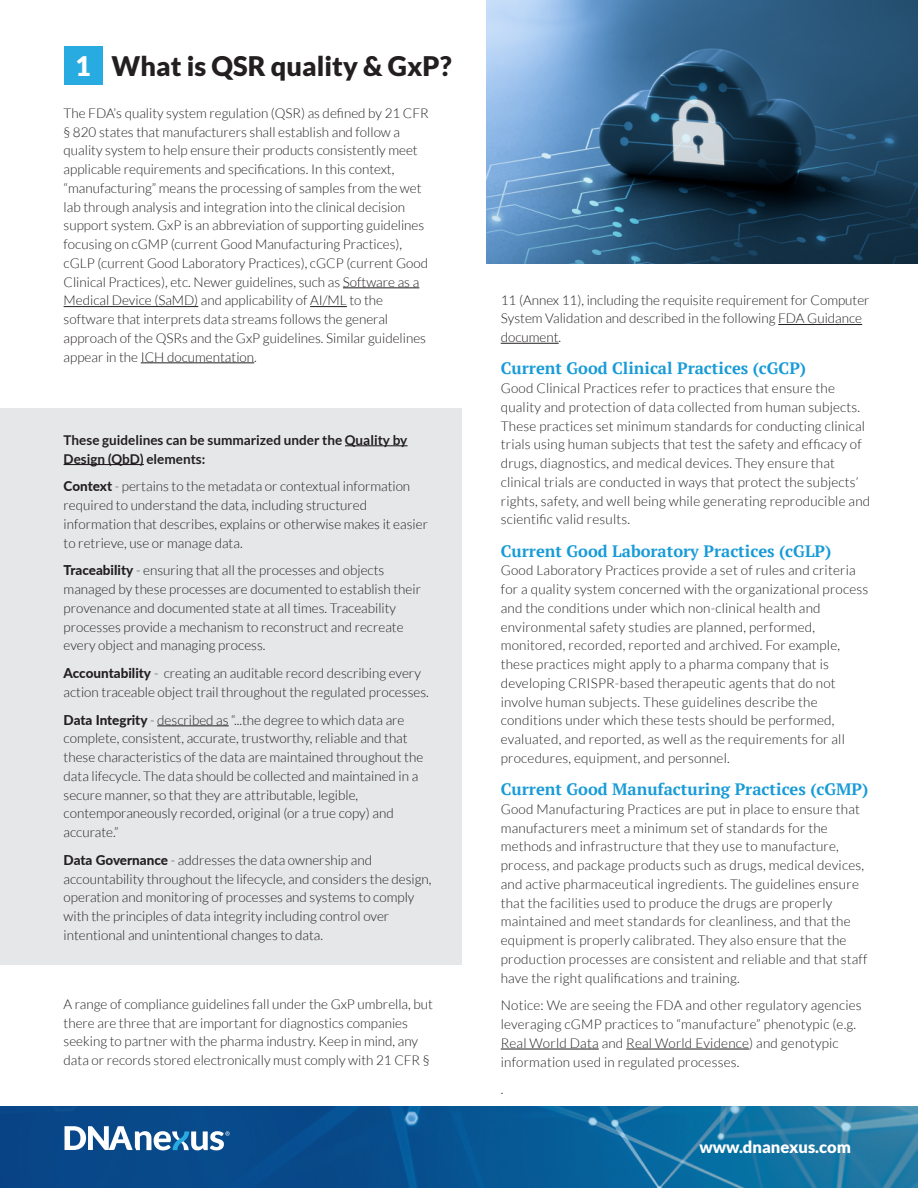
<style>
.page{position:relative;width:918px;height:1188px;background:#fff}
.page>*{position:absolute;margin:0;border:0;box-sizing:border-box;transform-origin:0 0}
.t1{font:900 27px "Lato";color:#231f20}
.t2{font:700 16.5px "PT Serif";color:#189bd7}
.t3{font:900 16.5px "Lato";color:#fff}
.t4{font:300 13.5px/18.8px "Lato";color:#231f20}
.t5{font:700 13.5px/18.8px "Lato";color:#231f20}
.s1{color:#fff}
.s2{font-weight:800}
</style>
<div class="page">
<div style="left:0;top:409px;width:461px;height:556px;background:#e6e7e9"></div>
<img style="left:486px;top:0;width:432px;height:264px">
<hr style="left:343px;top:288px;width:76px;height:1px;background:#231f20">
<hr style="left:64px;top:306px;width:134px;height:1px;background:#231f20">
<hr style="left:310px;top:306px;width:37px;height:1px;background:#231f20">
<hr style="left:141px;top:363px;width:113px;height:1px;background:#231f20">
<hr style="left:345px;top:445px;width:63px;height:1px;background:#231f20">
<hr style="left:64px;top:464px;width:80px;height:1px;background:#231f20">
<hr style="left:157px;top:726px;width:72px;height:1px;background:#231f20">
<div style="left:64px;top:46px;width:39px;height:39px;background:#28abe1"></div>
<img style="left:0;top:1106px;width:918px;height:82px">
<svg style="left:65px;top:1126px;width:164px;height:24px"></svg>
<hr style="left:778px;top:324px;width:84px;height:1px;background:#231f20">
<hr style="left:501px;top:343px;width:58px;height:1px;background:#231f20">
<hr style="left:501px;top:1049px;width:98px;height:1px;background:#231f20">
<hr style="left:626px;top:1049px;width:123px;height:1px;background:#231f20">
<h1 class="t1" style="left:75px;top:51px;width:378px"><span class="s1">1</span> What is QSR quality &amp; GxP?</h1>
<p class="t4" style="left:64px;top:104px;width:367px">The FDA’s quality system regulation (QSR) as defined by 21 CFR § 820 states that manufacturers shall establish and follow a quality system to help ensure their products consistently meet applicable requirements and specifications. In this context, “manufacturing” means the processing of samples from the wet lab through analysis and integration into the clinical decision support system. GxP is an abbreviation of supporting guidelines focusing on cGMP (current Good Manufacturing Practices), cGLP (current Good Laboratory Practices), cGCP (current Good Clinical Practices), etc. Newer guidelines, such as Software as a Medical Device (SaMD) and applicability of AI/ML to the software that interprets data streams follows the general approach of the QSRs and the GxP guidelines. Similar guidelines appear in the ICH documentation.</p>
<p class="t5" style="left:64px;top:430px;width:345px">These guidelines can be summarized under the Quality by<br>Design (QbD) elements:</p>
<p class="t4" style="left:64px;top:477px;width:366px"><span class="s2">Context</span> - pertains to the metadata or contextual information required to understand the data, including structured information that describes, explains or otherwise makes it easier to retrieve, use or manage data.</p>
<p class="t4" style="left:64px;top:561px;width:359px"><span class="s2">Traceability</span> - ensuring that all the processes and objects managed by these processes are documented to establish their provenance and documented state at all times. Traceability processes provide a mechanism to reconstruct and recreate every object and managing process.</p>
<p class="t4" style="left:64px;top:664px;width:367px"><span class="s2">Accountability</span> - creating an auditable record describing every action traceable object trail throughout the regulated processes.</p>
<p class="t4" style="left:64px;top:711px;width:361px"><span class="s2">Data Integrity</span> - described as “...the degree to which data are complete, consistent, accurate, trustworthy, reliable and that these characteristics of the data are maintained throughout the data lifecycle. The data should be collected and maintained in a secure manner, so that they are attributable, legible, contemporaneously recorded, original (or a true copy) and accurate.”</p>
<p class="t4" style="left:64px;top:851px;width:369px"><span class="s2">Data Governance</span> - addresses the data ownership and accountability throughout the lifecycle, and considers the design, operation and monitoring of processes and systems to comply with the principles of data integrity including control over intentional and unintentional changes to data.</p>
<p class="t4" style="left:64px;top:995px;width:371px">A range of compliance guidelines fall under the GxP umbrella, but there are three that are important for diagnostics companies seeking to partner with the pharma industry. Keep in mind, any data or records stored electronically must comply with 21 CFR §</p>
<p class="t4" style="left:501px;top:290px;width:370px">11 (Annex 11), including the requisite requirement for Computer<br>System Validation and described in the following FDA Guidance document.</p>
<p class="t2" style="left:501px;top:358px;width:307px">Current Good Clinical Practices (cGCP)</p>
<p class="t4" style="left:501px;top:379px;width:371px">Good Clinical Practices refer to practices that ensure the quality and protection of data collected from human subjects.<br>These practices set minimum standards for conducting clinical trials using human subjects that test the safety and efficacy of drugs, diagnostics, and medical devices. They ensure that clinical trials are conducted in ways that protect the subjects’ rights, safety, and well being while generating reproducible and scientific valid results.</p>
<p class="t2" style="left:501px;top:540px;width:332px">Current Good Laboratory Practices (cGLP)</p>
<p class="t4" style="left:501px;top:561px;width:369px">Good Laboratory Practices provide a set of rules and criteria for a quality system concerned with the organizational process and the conditions under which non-clinical health and environmental safety studies are planned, performed, monitored, recorded, reported and archived. For example, these practices might apply to a pharma company that is developing CRISPR-based therapeutic agents that do not involve human subjects. These guidelines describe the conditions under which these tests should be performed, evaluated, and reported, as well as the requirements for all procedures, equipment, and personnel.</p>
<p class="t2" style="left:501px;top:778px;width:369px">Current Good Manufacturing Practices (cGMP)</p>
<p class="t4" style="left:501px;top:800px;width:368px">Good Manufacturing Practices are put in place to ensure that manufacturers meet a minimum set of standards for the methods and infrastructure that they use to manufacture, process, and package products such as drugs, medical devices, and active pharmaceutical ingredients. The guidelines ensure that the facilities used to produce the drugs are properly maintained and meet standards for cleanliness, and that the equipment is properly calibrated. They also ensure that the production processes are consistent and reliable and that staff have the right qualifications and training.</p>
<p class="t4" style="left:501px;top:996px;width:362px">Notice: We are seeing the FDA and other regulatory agencies leveraging cGMP practices to “manufacture” phenotypic (e.g.<br>Real World Data and Real World Evidence) and genotypic information used in regulated processes.</p>
<p class="t4" style="left:501px;top:1080px;width:4px">.</p>
<p class="t3" style="left:699px;top:1137px;width:153px">www.dnanexus.com</p>
</div>
